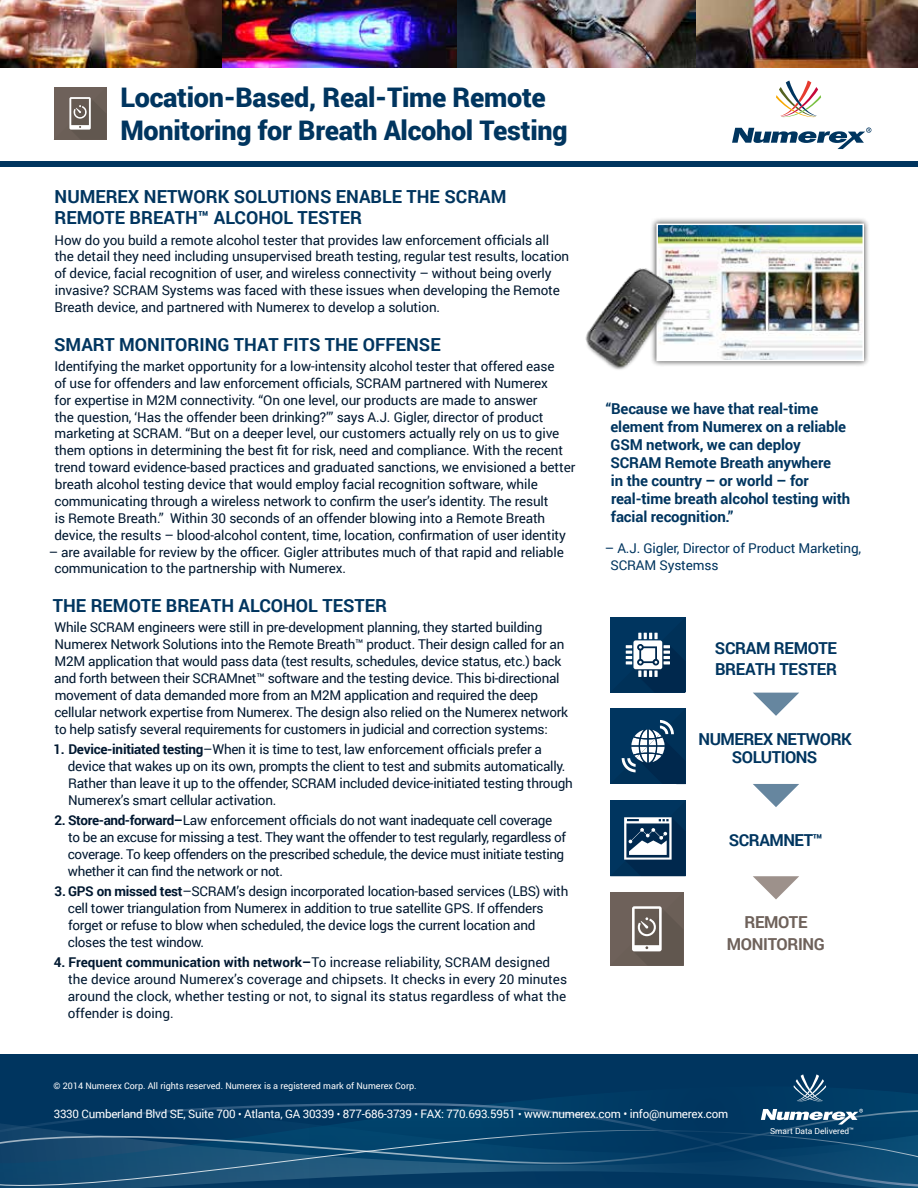
<style>
.page{position:relative;width:918px;height:1188px;background:#fff}
.page>*{position:absolute;margin:0;border:0;box-sizing:border-box;transform-origin:0 0}
.t1{font:900 27px/32.4px "Roboto";letter-spacing:-.01em;color:#00355f}
.t2{font:700 18px/21px "Roboto";color:#00355f}
.t3{font:700 16.5px/21.5px "Roboto";letter-spacing:-.03em;color:#00355f}
.t4{font:700 16.5px/21.5px "Roboto";letter-spacing:-.02em;color:#6e615a;text-align:center}
.t5{font:700 15px/18px "Roboto";letter-spacing:-.01em;color:#00355f}
.t6{font:13.5px/16.8px "Roboto";letter-spacing:-.01em;color:#001830}
.t7{font:13.5px/16.8px "Roboto";letter-spacing:-.03em;color:#001830}
.t8{font:13.5px/16.5px "Roboto";letter-spacing:-.01em;color:#00355f}
.t9{font:11.7px "Roboto";letter-spacing:-.02em;color:#fff}
.t10{font:9px "Roboto";color:#fff}
.t11{font:8.4px "Roboto";color:#fff}
.s1{font-weight:700}
.s2{font-size:10.5px}
.s3{font-size:7.5px}
</style>
<div class="page">
<div style="left:0;top:1055px;width:918px;height:133px;background:#00355f"></div>
<svg style="left:0;top:1104px;width:309px;height:66px"></svg>
<svg style="left:0;top:1109px;width:309px;height:56px"></svg>
<svg style="left:0;top:1170px;width:309px;height:18px"></svg>
<svg style="left:309px;top:1085px;width:609px;height:103px"></svg>
<div style="left:651px;top:218px;width:219px;height:149px;background:#000;opacity:.75"></div>
<img style="left:659px;top:227px;width:202px;height:131px">
<div style="left:656px;top:224px;width:208px;height:137px;border:2px solid #fff"></div>
<img style="left:585px;top:264px;width:94px;height:106px">
<svg style="left:776px;top:81px;width:45px;height:36px"></svg>
<svg style="left:732px;top:127px;width:139px;height:22px"></svg>
<div style="left:0;top:161px;width:918px;height:6px;background:#00355f"></div>
<svg style="left:761px;top:1109px;width:102px;height:16px"></svg>
<svg style="left:794px;top:1074px;width:32px;height:28px"></svg>
<img style="left:0;top:0;width:918px;height:68px">
<svg style="left:610px;top:617px;width:76px;height:76px;background:#2b5374"></svg>
<svg style="left:610px;top:708px;width:76px;height:76px;background:#214b6e"></svg>
<svg style="left:610px;top:892px;width:74px;height:74px;background:#776c65"></svg>
<svg style="left:753px;top:876px;width:46px;height:23px"></svg>
<svg style="left:753px;top:784px;width:46px;height:23px"></svg>
<svg style="left:753px;top:693px;width:46px;height:23px"></svg>
<svg style="left:610px;top:801px;width:76px;height:75px;background:#2d5373"></svg>
<svg style="left:54px;top:87px;width:53px;height:53px;background:#776c66"></svg>
<h1 class="t1" style="left:120px;top:80px;width:449px">Location-Based, Real-Time Remote<br>Monitoring for Breath Alcohol Testing</h1>
<h2 class="t2" style="left:55px;top:186px;width:453px">NUMEREX NETWORK SOLUTIONS ENABLE THE SCRAM<br>REMOTE BREATH™ ALCOHOL TESTER</h2>
<p class="t6" style="left:54px;top:231px;width:516px">How do you build a remote alcohol tester that provides law enforcement officials all the detail they need including unsupervised breath testing, regular test results, location of device, facial recognition of user, and wireless connectivity – without being overly invasive? SCRAM Systems was faced with these issues when developing the Remote Breath device, and partnered with Numerex to develop a solution.</p>
<h2 class="t2" style="left:54px;top:333px;width:388px">SMART MONITORING THAT FITS THE OFFENSE</h2>
<p class="t6" style="left:54px;top:357px;width:522px">Identifying the market opportunity for a low-intensity alcohol tester that offered ease<br>of use for offenders and law enforcement officials, SCRAM partnered with Numerex<br>for expertise in M2M connectivity. “On one level, our products are made to answer<br>the question, ‘Has the offender been drinking?’” says A.J. Gigler, director of product marketing at SCRAM. “But on a deeper level, our customers actually rely on us to give them options in determining the best fit for risk, need and compliance. With the recent trend toward evidence-based practices and graduated sanctions, we envisioned a better breath alcohol testing device that would employ facial recognition software, while communicating through a wireless network to confirm the user’s identity. The result<br>is Remote Breath.” Within 30 seconds of an offender blowing into a Remote Breath device, the results – blood-alcohol content, time, location, confirmation of user identity</p>
<p class="t6" style="left:54px;top:543px;width:511px;text-indent:-5px">– are available for review by the officer. Gigler attributes much of that rapid and reliable communication to the partnership with Numerex.</p>
<h2 class="t2" style="left:53px;top:594px;width:336px">THE REMOTE BREATH ALCOHOL TESTER</h2>
<p class="t6" style="left:54px;top:619px;width:515px">While SCRAM engineers were still in pre-development planning, they started building Numerex Network Solutions into the Remote Breath™ product. Their design called for an M2M application that would pass data (test results, schedules, device status, etc.) back and forth between their SCRAMnet™ software and the testing device. This bi-directional movement of data demanded more from an M2M application and required the deep cellular network expertise from Numerex. The design also relied on the Numerex network to help satisfy several requirements for customers in judicial and correction systems:</p>
<p class="t6" style="left:68px;top:740px;width:506px;text-indent:-14px"><span class="s1">1. Device-initiated testing</span>–When it is time to test, law enforcement officials prefer a device that wakes up on its own, prompts the client to test and submits automatically.<br>Rather than leave it up to the offender, SCRAM included device-initiated testing through Numerex’s smart cellular activation.</p>
<p class="t7" style="left:68px;top:811px;width:500px;text-indent:-13px"><span class="s1">2. Store-and-forward–</span>Law enforcement officials do not want inadequate cell coverage to be an excuse for missing a test. They want the offender to test regularly, regardless of coverage. To keep offenders on the prescribed schedule, the device must initiate testing whether it can find the network or not.</p>
<p class="t6" style="left:68px;top:882px;width:502px;text-indent:-13px"><span class="s1">3. GPS on missed test</span>–SCRAM’s design incorporated location-based services (LBS) with cell tower triangulation from Numerex in addition to true satellite GPS. If offenders forget or refuse to blow when scheduled, the device logs the current location and closes the test window.</p>
<p class="t6" style="left:68px;top:953px;width:501px;text-indent:-14px"><span class="s1">4. Frequent communication with network–</span>To increase reliability, SCRAM designed the device around Numerex’s coverage and chipsets. It checks in every 20 minutes around the clock, whether testing or not, to signal its status regardless of what the offender is doing.</p>
<p class="t10" style="left:54px;top:1079px;width:364px">© 2014 Numerex Corp. All rights reserved. Numerex is a registered mark of Numerex Corp.</p>
<p class="t5" style="left:610px;top:399px;width:241px;text-indent:-5px">“Because we have that real-time element from Numerex on a reliable<br>GSM network, we can deploy<br>SCRAM Remote Breath anywhere<br>in the country – or world – for real-time breath alcohol testing with facial recognition.”</p>
<p class="t8" style="left:610px;top:540px;width:252px;text-indent:-5px">– A.J. Gigler, Director of Product Marketing,<br>SCRAM Systemss</p>
<p class="t3" style="left:715px;top:637px;width:124px">SCRAM REMOTE<br>BREATH TESTER</p>
<p class="t3" style="left:699px;top:730px;width:155px;line-height:18px;text-align:center">NUMEREX NETWORK<br>SOLUTIONS</p>
<p class="t3" style="left:729px;top:829px;width:96px">SCRAMNET™</p>
<p class="t4" style="left:727px;top:911px;width:100px">REMOTE<br>MONITORING</p>
<p class="t9" style="left:54px;top:1106px;width:676px">3330 Cumberland Blvd SE, Suite 700 <span class="s2">•</span> Atlanta, GA 30339 <span class="s2">•</span> 877-686-3739 <span class="s2">•</span> FAX: 770.693.5951 <span class="s2">•</span> www.numerex.com • info@numerex.com</p>
<p class="t11" style="left:770px;top:1125px;width:85px">Smart Data Delivered<span class="s3">™</span></p>
</div>
